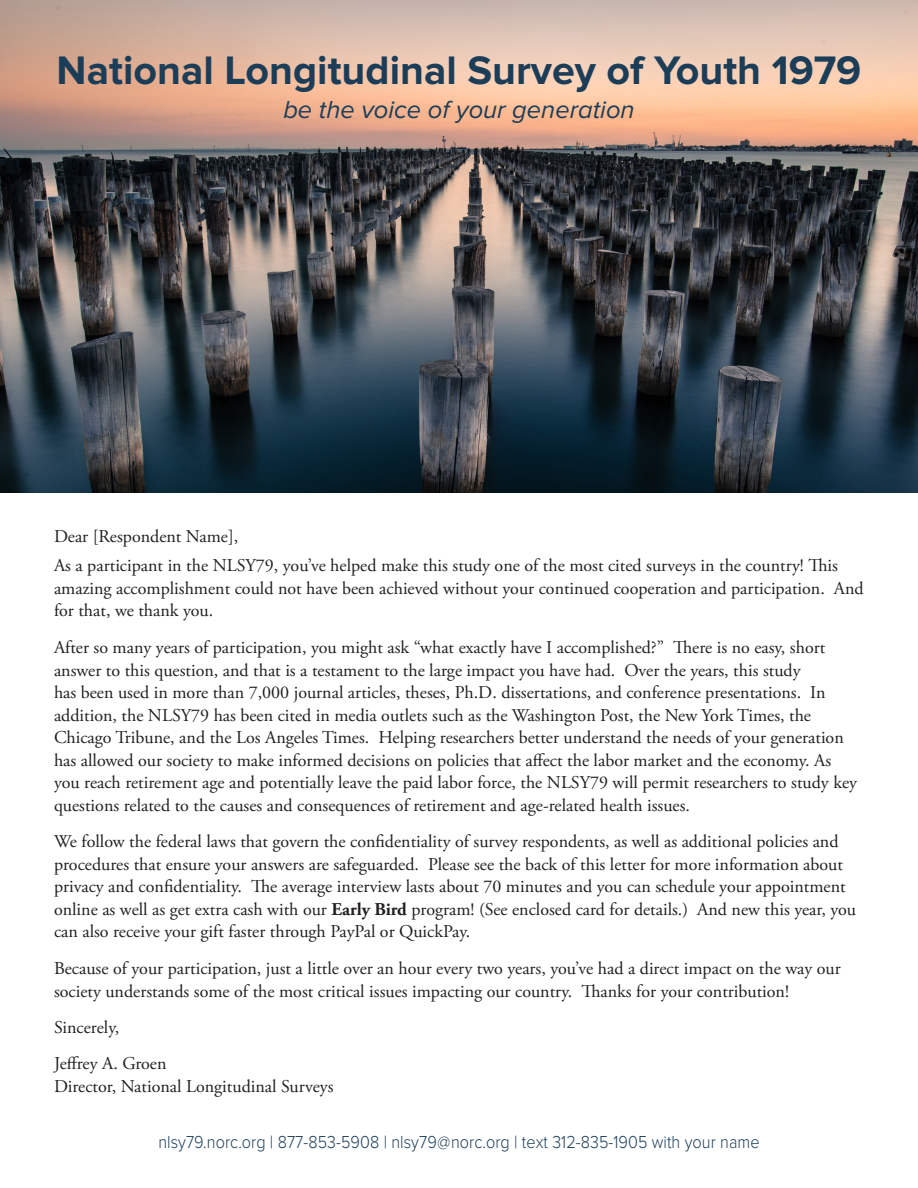
<style>
.page{position:relative;width:918px;height:1188px;background:#fff}
.page>*{position:absolute;margin:0;border:0;box-sizing:border-box;transform-origin:0 0}
.t1{font:700 41.25px "Proxima Nova";color:#1c3d58}
.t2{font:italic 25.5px "Proxima Nova";color:#1c3d58}
.t3{font:18px/22.5px "Adobe Garamond Pro";color:#231f20}
.t4{font:300 18px "Proxima Nova";letter-spacing:.005em;color:#1c3d58;scale:.9 1}
.s1{font-weight:700}
</style>
<div class="page">
<img style="left:0;top:0;width:918px;height:492px">
<p class="t1" style="left:57px;top:46px;width:806px">National Longitudinal Survey of Youth 1979</p>
<p class="t2" style="left:283px;top:95px;width:353px">be the voice of your generation</p>
<p class="t3" style="left:54px;top:526px;width:186px">Dear [Respondent Name],</p>
<p class="t3" style="left:54px;top:555px;width:811px">As a participant in the NLSY79, you’ve helped make this study one of the most cited surveys in the country! This amazing accomplishment could not have been achieved without your continued cooperation and participation. And for that, we thank you.</p>
<p class="t3" style="left:54px;top:637px;width:805px">After so many years of participation, you might ask “what exactly have I accomplished?” There is no easy, short answer to this question, and that is a testament to the large impact you have had. Over the years, this study<br>has been used in more than 7,000 journal articles, theses, Ph.D. dissertations, and conference presentations. In addition, the NLSY79 has been cited in media outlets such as the Washington Post, the New York Times, the Chicago Tribune, and the Los Angeles Times. Helping researchers better understand the needs of your generation has allowed our society to make informed decisions on policies that affect the labor market and the economy. As you reach retirement age and potentially leave the paid labor force, the NLSY79 will permit researchers to study key questions related to the causes and consequences of retirement and age-related health issues.</p>
<p class="t3" style="left:54px;top:831px;width:804px">We follow the federal laws that govern the confidentiality of survey respondents, as well as additional policies and procedures that ensure your answers are safeguarded. Please see the back of this letter for more information about privacy and confidentiality. The average interview lasts about 70 minutes and you can schedule your appointment online as well as get extra cash with our <span class="s1">Early Bird</span> program! (See enclosed card for details.) And new this year, you can also receive your gift faster through PayPal or QuickPay.</p>
<p class="t3" style="left:54px;top:958px;width:788px">Because of your participation, just a little over an hour every two years, you’ve had a direct impact on the way our society understands some of the most critical issues impacting our country. Thanks for your contribution!</p>
<p class="t3" style="left:54px;top:1017px;width:67px">Sincerely,</p>
<p class="t3" style="left:54px;top:1053px;width:281px">Jeffrey A. Groen<br>Director, National Longitudinal Surveys</p>
<p class="t4" style="left:158px;top:1132px;width:670px">nlsy79.norc.org | 877-853-5908 | nlsy79@norc.org | text 312-835-1905 with your name</p>
</div>
